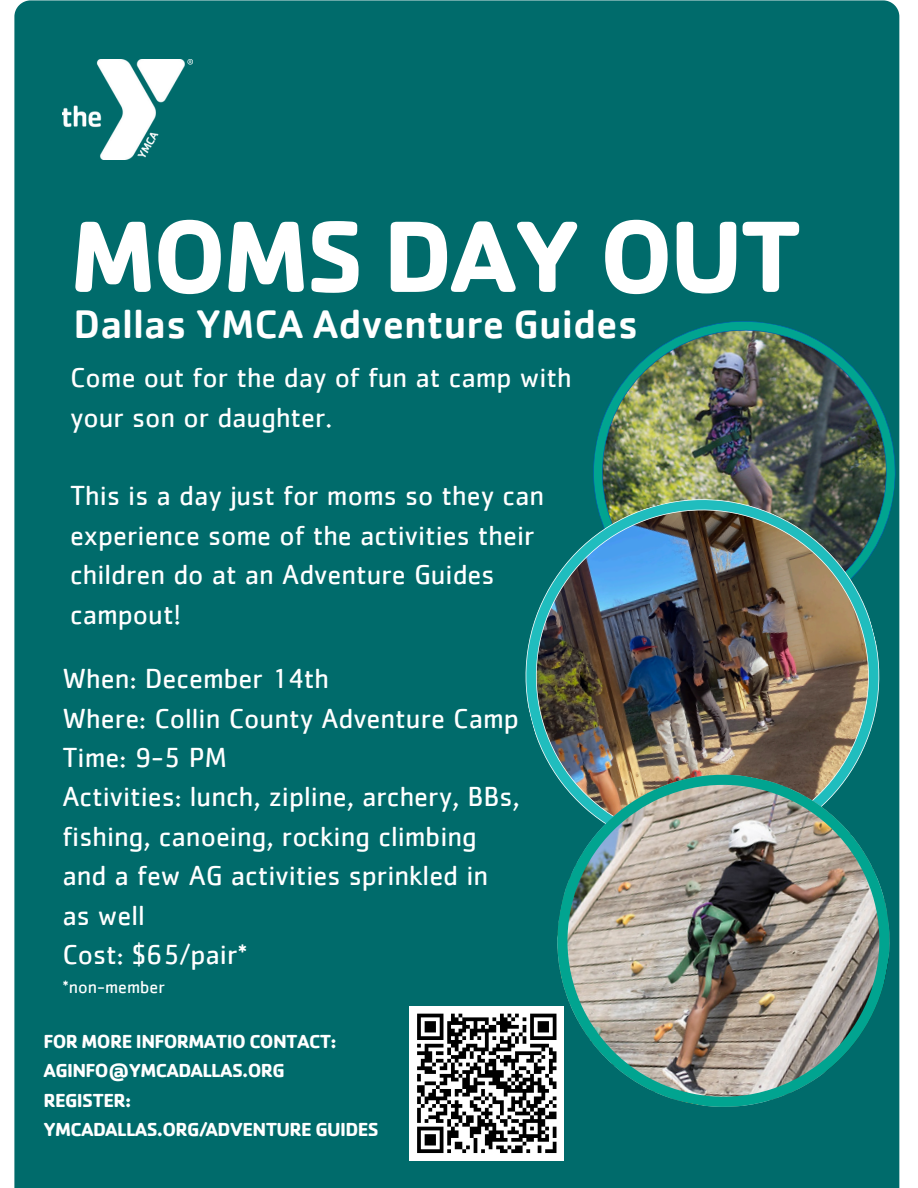
<style>
.page{position:relative;width:918px;height:1188px;background:#fff}
.page>*{position:absolute;margin:0;border:0;box-sizing:border-box;transform-origin:0 0}
.t1{font:700 105px "Cachet";letter-spacing:-.035em;color:#fff}
.t2{font:500 41.1px "Cachet";color:#fff}
.t3{font:28.5px/39.3px "Cachet";color:#fff}
.t4{font:700 19.5px/29.2px "Cachet";letter-spacing:-.035em;color:#fff}
.t5{font:18px "Cachet";color:#fff}
</style>
<div class="page">
<div style="left:14px;top:0;width:885px;height:1188px;background:#006b6b"></div>
<div style="left:582px;top:310px;width:318px;height:325px;background:#006b6b"></div>
<img style="left:592px;top:317px;width:308px;height:308px">
<img style="left:62px;top:59px;width:131px;height:100px">
<svg style="left:507px;top:481px;width:391px;height:390px;background:#1a6d65"></svg>
<img style="left:519px;top:492px;width:367px;height:368px">
<img style="left:524px;top:498px;width:361px;height:361px">
<div style="left:410px;top:1006px;width:154px;height:155px;background:#fff"></div>
<svg style="left:417px;top:1013px;width:140px;height:140px"></svg>
<img style="left:543px;top:760px;width:357px;height:361px">
<h3 class="t1" style="left:70px;top:188px;width:733px">MOMS DAY OUT</h3>
<h3 class="t2" style="left:74px;top:297px;width:566px">Dallas YMCA Adventure Guides</h3>
<p class="t3" style="left:70px;top:360px;width:503px">Come out for the day of fun at camp with your son or daughter.</p>
<p class="t3" style="left:70px;top:478px;width:476px">This is a day just for moms so they can experience some of the activities their children do at an Adventure Guides campout!</p>
<p class="t3" style="left:62px;top:660px;width:459px">When: December 14th<br>Where: Collin County Adventure Camp<br>Time: 9-5 PM<br>Activities: lunch, zipline, archery, BBs, fishing, canoeing, rocking climbing and a few AG activities sprinkled in as well<br>Cost: $65/pair*</p>
<p class="t5" style="left:62px;top:979px;width:104px">*non-member</p>
<h2 class="t4" style="left:43px;top:1026px;width:295px">FOR MORE INFORMATIO CONTACT:<br>AGINFO@YMCADALLAS.ORG</h2>
<p class="t4" style="left:43px;top:1085px;width:337px">REGISTER:<br>YMCADALLAS.ORG/ADVENTURE GUIDES</p>
</div>
